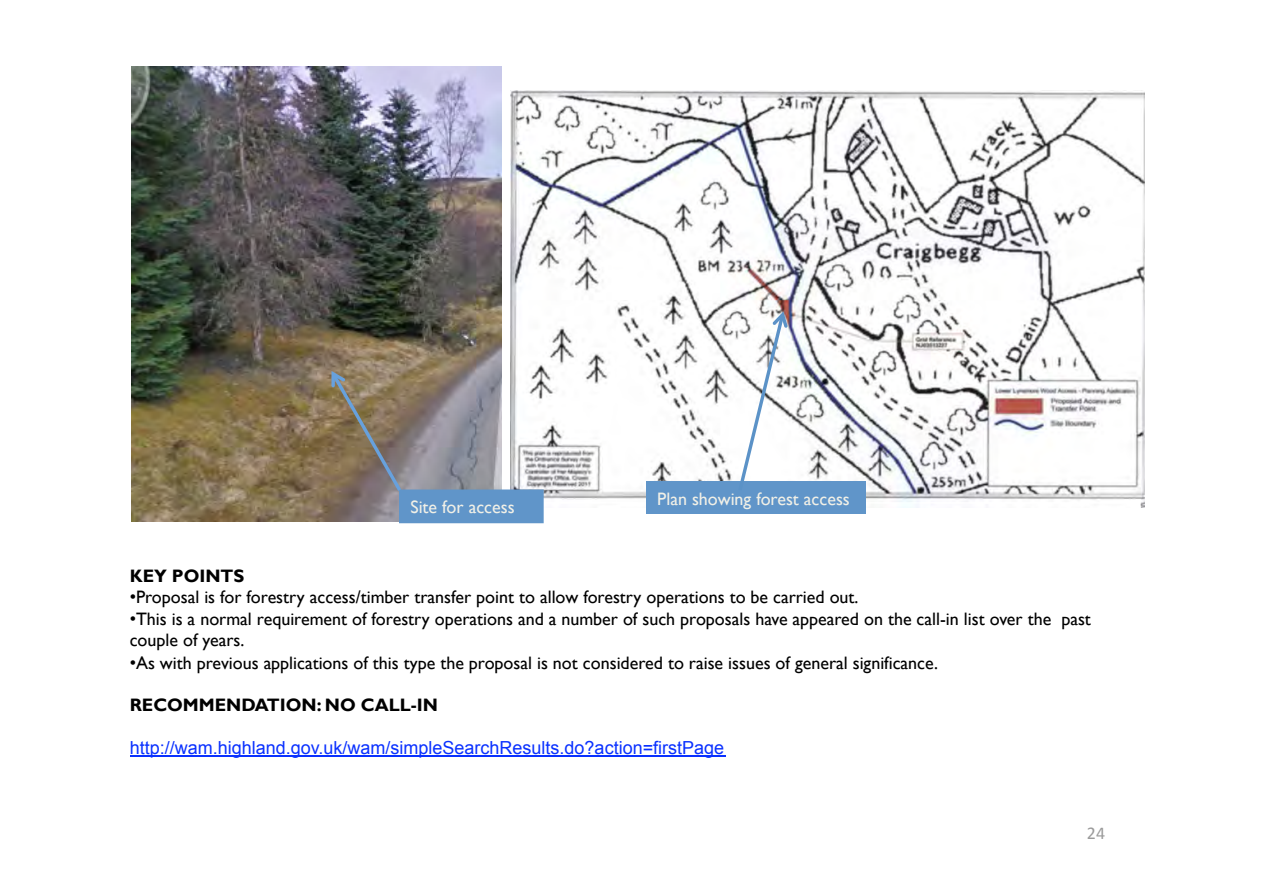
<style>
.page{position:relative;width:1263px;height:893px;background:#fff}
.page>*{position:absolute;margin:0;border:0;box-sizing:border-box;transform-origin:0 0}
.t1{font:18px/21px "Gill Sans";color:#000}
.t2{font:18px "Arial";color:#0a31ff}
.t3{font:18px "Gill Sans";color:#f1f0e7}
.t4{font:700 18px "Gill Sans";color:#000}
.t5{font:18px "Calibri";color:#9b9b9b}
.s1{font-family:"Arial"}
</style>
<div class="page">
<img style="left:510px;top:90px;width:634px;height:417px">
<hr style="left:130px;top:755px;width:595px;height:2px;background:#0a31ff">
<div style="left:646px;top:482px;width:220px;height:32px;background:#6095c9"></div>
<img style="left:131px;top:67px;width:371px;height:455px">
<div style="left:400px;top:490px;width:143px;height:33px;background:#6095c9"></div>
<div style="left:399px;top:489px;width:145px;height:34px;border:1px solid #6095c9"></div>
<svg style="left:736px;top:311px;width:52px;height:171px"></svg>
<svg style="left:329px;top:369px;width:75px;height:126px"></svg>
<p class="t3" style="left:410px;top:500px;width:106px">Site for access</p>
<p class="t3" style="left:657px;top:491px;width:194px">Plan showing forest access</p>
<p class="t4" style="left:130px;top:568px;width:116px">KEY POINTS</p>
<p class="t1" style="left:130px;top:587px;width:730px"><span class="s1">•</span>Proposal is for forestry access/timber transfer point to allow forestry operations to be carried out.</p>
<p class="t1" style="left:130px;top:610px;width:963px"><span class="s1">•</span>This is a normal requirement of forestry operations and a number of such proposals have appeared on the call-in list over the past couple of years.</p>
<p class="t1" style="left:130px;top:653px;width:810px"><span class="s1">•</span>As with previous applications of this type the proposal is not considered to raise issues of general significance.</p>
<p class="t4" style="left:130px;top:697px;width:310px">RECOMMENDATION: NO CALL-IN</p>
<p class="t2" style="left:130px;top:741px;width:596px">http://wam.highland.gov.uk/wam/simpleSearchResults.do?action=firstPage</p>
<p class="t5" style="left:1087px;top:826px;width:20px">24</p>
</div>
